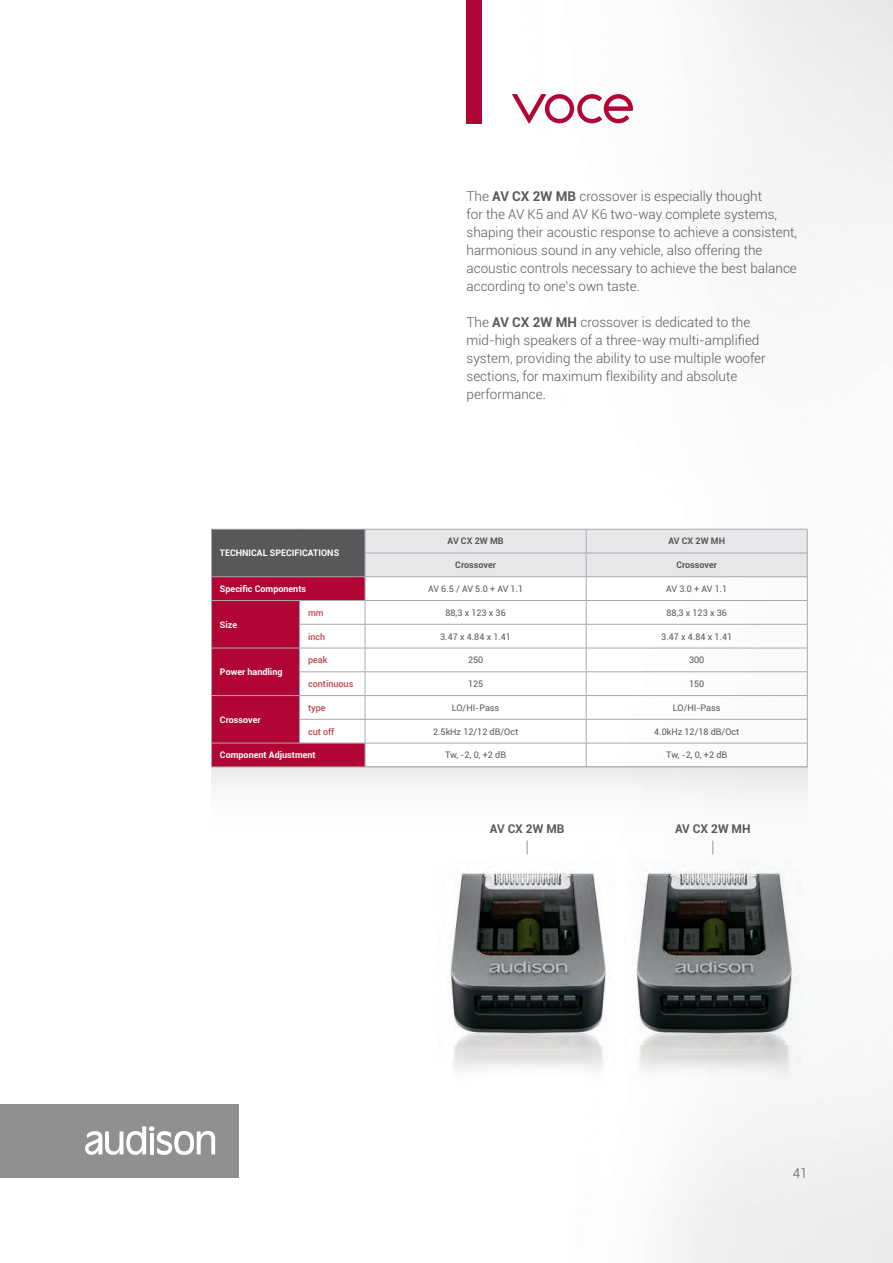
<style>
.page{position:relative;width:893px;height:1263px;background:#fff}
.page>*{position:absolute;margin:0;border:0;box-sizing:border-box;transform-origin:0 0}
.t1{font:300 13.5px/18px "Roboto";color:#57585a}
.t2{font:700 12px "Roboto";color:#57585a}
.t3{font:9px "Roboto";color:#57585a}
.t4{font:700 9px "Roboto";color:#fff}
.t5{font:700 9px "Roboto";color:#57585a}
.t6{font:500 9px "Roboto";color:#bf454f}
.s1{font-weight:700}
</style>
<div class="page">
<img style="left:0;top:0;width:893px;height:1263px">
<div style="left:0;top:1104px;width:239px;height:73px;background:#8e9091"></div>
<svg style="left:85px;top:1126px;width:130px;height:29px"></svg>
<div style="left:466px;top:0;width:16px;height:123px;background:#b10535"></div>
<svg style="left:512px;top:94px;width:121px;height:29px"></svg>
<img style="left:439px;top:860px;width:176px;height:249px">
<img style="left:624px;top:860px;width:177px;height:249px">
<svg style="left:211px;top:529px;width:597px;height:238px"></svg>
<div style="left:211px;top:766px;width:596px;height:82px;background:linear-gradient(to right,#fbfbfb,#f5f6f5)"></div>
<p class="t4" style="left:220px;top:547px;width:121px">TECHNICAL SPECIFICATIONS</p>
<p class="t1" style="left:466px;top:187px;width:297px">The <span class="s1">AV CX 2W MB</span> crossover is especially thought</p>
<p class="t1" style="left:466px;top:205px;width:332px">for the AV K5 and AV K6 two-way complete systems, shaping their acoustic response to achieve a consistent, harmonious sound in any vehicle, also offering the acoustic controls necessary to achieve the best balance according to one’s own taste.</p>
<p class="t1" style="left:466px;top:313px;width:285px">The <span class="s1">AV CX 2W MH</span> crossover is dedicated to the</p>
<p class="t1" style="left:466px;top:331px;width:301px">mid-high speakers of a three-way multi-amplified system, providing the ability to use multiple woofer sections, for maximum flexibility and absolute performance.</p>
<p class="t5" style="left:448px;top:535px;width:57px">AV CX 2W MB</p>
<p class="t5" style="left:668px;top:535px;width:58px">AV CX 2W MH</p>
<p class="t5" style="left:455px;top:559px;width:42px">Crossover</p>
<p class="t5" style="left:676px;top:559px;width:42px">Crossover</p>
<p class="t4" style="left:220px;top:582px;width:88px">Specific Components</p>
<p class="t3" style="left:428px;top:582px;width:97px">AV 6.5 / AV 5.0 + AV 1.1</p>
<p class="t3" style="left:666px;top:582px;width:63px">AV 3.0 + AV 1.1</p>
<p class="t4" style="left:220px;top:618px;width:19px">Size</p>
<p class="t6" style="left:308px;top:606px;width:17px">mm</p>
<p class="t3" style="left:445px;top:606px;width:62px">88,3 x 123 x 36</p>
<p class="t3" style="left:667px;top:606px;width:62px">88,3 x 123 x 36</p>
<p class="t6" style="left:308px;top:630px;width:19px">inch</p>
<p class="t3" style="left:440px;top:630px;width:72px">3.47 x 4.84 x 1.41</p>
<p class="t3" style="left:661px;top:630px;width:72px">3.47 x 4.84 x 1.41</p>
<p class="t4" style="left:220px;top:666px;width:64px">Power handling</p>
<p class="t6" style="left:308px;top:654px;width:21px">peak</p>
<p class="t3" style="left:468px;top:654px;width:17px">250</p>
<p class="t3" style="left:689px;top:654px;width:17px">300</p>
<p class="t6" style="left:308px;top:677px;width:47px">continuous</p>
<p class="t3" style="left:468px;top:677px;width:17px">125</p>
<p class="t3" style="left:689px;top:677px;width:17px">150</p>
<p class="t6" style="left:308px;top:701px;width:19px">type</p>
<p class="t3" style="left:452px;top:701px;width:49px">LO/HI-Pass</p>
<p class="t3" style="left:673px;top:701px;width:49px">LO/HI-Pass</p>
<p class="t6" style="left:308px;top:725px;width:28px">cut off</p>
<p class="t3" style="left:433px;top:725px;width:86px">2.5kHz 12/12 dB/Oct</p>
<p class="t3" style="left:654px;top:725px;width:86px">4.0kHz 12/18 dB/Oct</p>
<p class="t4" style="left:220px;top:749px;width:97px">Component Adjustment</p>
<p class="t3" style="left:445px;top:749px;width:62px">Tw, -2, 0, +2 dB</p>
<p class="t3" style="left:666px;top:749px;width:62px">Tw, -2, 0, +2 dB</p>
<p class="t4" style="left:220px;top:713px;width:42px">Crossover</p>
<p class="t2" style="left:490px;top:820px;width:76px">AV CX 2W MB</p>
<p class="t2" style="left:675px;top:820px;width:77px">AV CX 2W MH</p>
<p class="t1" style="left:793px;top:1163px;width:16px">41</p>
</div>
